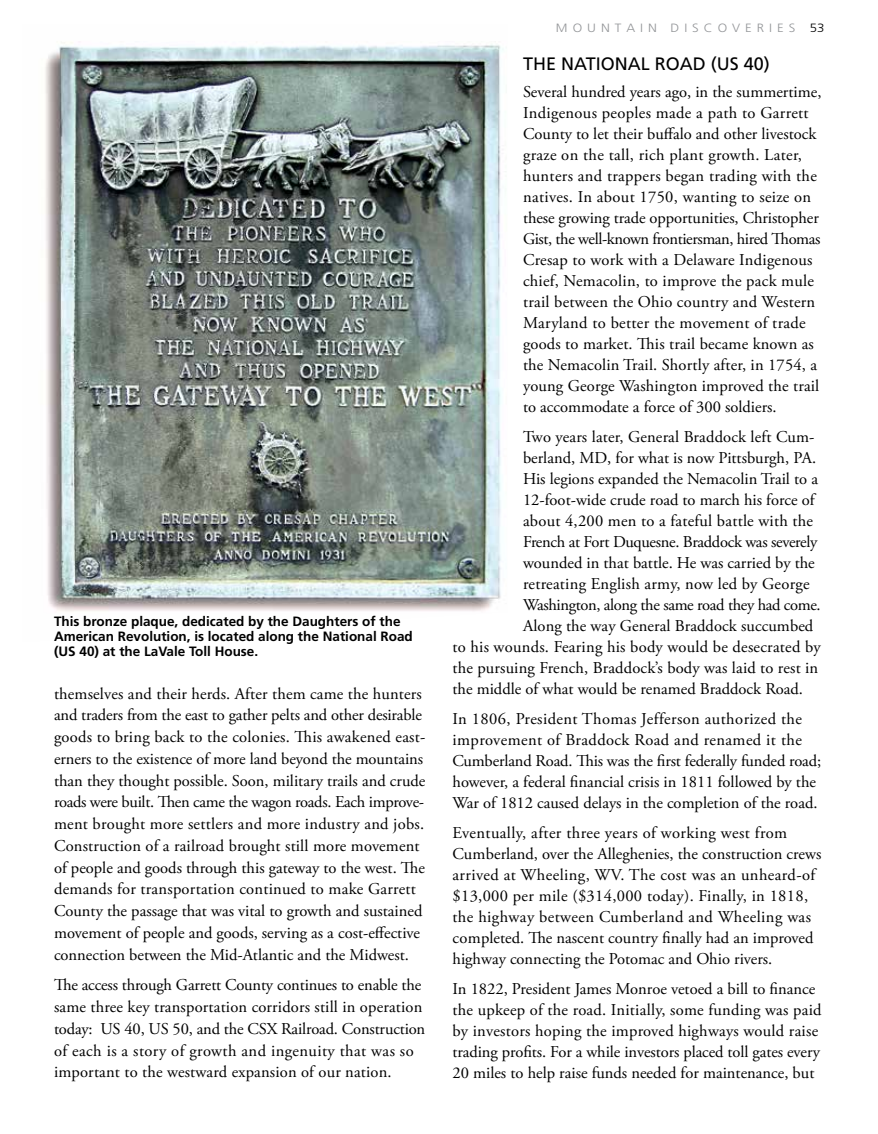
<style>
.page{position:relative;width:878px;height:1134px;background:#fff}
.page>*{position:absolute;margin:0;border:0;box-sizing:border-box;transform-origin:0 0}
.t1{font:18px "Frutiger";color:#000}
.t2{font:16.5px/21px "Adobe Garamond Pro";color:#000}
.t3{font:16.5px/21px "Adobe Garamond Pro";letter-spacing:.02em;color:#000}
.t4{font:16.5px "Adobe Garamond Pro";letter-spacing:-.02em;color:#000}
.t5{font:700 13.5px/15px "Frutiger";color:#000}
.t6{font:300 12px "Frutiger";color:#939598;scale:1.1 1}
.s1{color:#000}
</style>
<div class="page">
<img style="left:45px;top:41px;width:459px;height:571px">
<p class="t5" style="left:54px;top:614px;width:360px">This bronze plaque, dedicated by the Daughters of the<br>American Revolution, is located along the National Road (US 40) at the LaVale Toll House.</p>
<p class="t2" style="left:54px;top:683px;width:373px;line-height:21.8px">themselves and their herds. After them came the hunters and traders from the east to gather pelts and other desirable goods to bring back to the colonies. This awakened east&shy;erners to the existence of more land beyond the mountains than they thought possible. Soon, military trails and crude roads were built. Then came the wagon roads. Each improve&shy;ment brought more settlers and more industry and jobs.<br>Construction of a railroad brought still more movement of people and goods through this gateway to the west. The demands for transportation continued to make Garrett County the passage that was vital to growth and sustained movement of people and goods, serving as a cost-effective connection between the Mid-Atlantic and the Midwest.</p>
<p class="t2" style="left:54px;top:975px;width:373px;line-height:21.8px">The access through Garrett County continues to enable the same three key transportation corridors still in operation today: US 40, US 50, and the CSX Railroad. Construction of each is a story of growth and ingenuity that was so important to the westward expansion of our nation.</p>
<p class="t6" style="left:556px;top:21px;width:91px">MOUNTA I N</p>
<p class="t6" style="left:670px;top:21px;width:141px">D I S CO V ER I E S <span class="s1">53</span></p>
<p class="t1" style="left:523px;top:53px;width:248px">THE NATIONAL ROAD (US 40)</p>
<p class="t2" style="left:523px;top:81px;width:300px">Several hundred years ago, in the summertime, Indigenous peoples made a path to Garrett County to let their buffalo and other livestock graze on the tall, rich plant growth. Later, hunters and trappers began trading with the natives. In about 1750, wanting to seize on these growing trade opportunities, Christopher Gist, the well-known frontiersman, hired Thomas Cresap to work with a Delaware Indigenous chief, Nemacolin, to improve the pack mule trail between the Ohio country and Western Maryland to better the movement of trade goods to market. This trail became known as the Nemacolin Trail. Shortly after, in 1754, a young George Washington improved the trail to accommodate a force of 300 soldiers.</p>
<p class="t2" style="left:523px;top:426px;width:293px">Two years later, General Braddock left Cum-</p>
<p class="t2" style="left:523px;top:447px;width:294px">berland, MD, for what is now Pittsburgh, PA.</p>
<p class="t2" style="left:523px;top:468px;width:296px">His legions expanded the Nemacolin Trail to a</p>
<p class="t2" style="left:523px;top:489px;width:293px">12-foot-wide crude road to march his force of</p>
<p class="t2" style="left:523px;top:510px;width:291px">about 4,200 men to a fateful battle with the</p>
<p class="t4" style="left:523px;top:531px;width:296px">French at Fort Duquesne. Braddock was severely</p>
<p class="t2" style="left:523px;top:552px;width:293px">wounded in that battle. He was carried by the</p>
<p class="t2" style="left:523px;top:573px;width:288px">retreating English army, now led by George</p>
<p class="t4" style="left:523px;top:594px;width:299px">Washington, along the same road they had come.</p>
<p class="t2" style="left:523px;top:615px;width:292px">Along the way General Braddock succumbed</p>
<p class="t2" style="left:452px;top:636px;width:369px">to his wounds. Fearing his body would be desecrated by</p>
<p class="t2" style="left:452px;top:657px;width:367px">the pursuing French, Braddock’s body was laid to rest in</p>
<p class="t2" style="left:452px;top:678px;width:352px">the middle of what would be renamed Braddock Road.</p>
<p class="t2" style="left:452px;top:708px;width:370px">In 1806, President Thomas Jefferson authorized the improvement of Braddock Road and renamed it the Cumberland Road. This was the first federally funded road; however, a federal financial crisis in 1811 followed by the War of 1812 caused delays in the completion of the road.</p>
<p class="t3" style="left:452px;top:822px;width:370px">Eventually, after three years of working west from Cumberland, over the Alleghenies, the construction crews arrived at Wheeling, WV. The cost was an unheard-of $13,000 per mile ($314,000 today). Finally, in 1818, the highway between Cumberland and Wheeling was completed. The nascent country finally had an improved highway connecting the Potomac and Ohio rivers.</p>
<p class="t2" style="left:452px;top:978px;width:370px">In 1822, President James Monroe vetoed a bill to finance the upkeep of the road. Initially, some funding was paid by investors hoping the improved highways would raise trading profits. For a while investors placed toll gates every 20 miles to help raise funds needed for maintenance, but</p>
</div>
